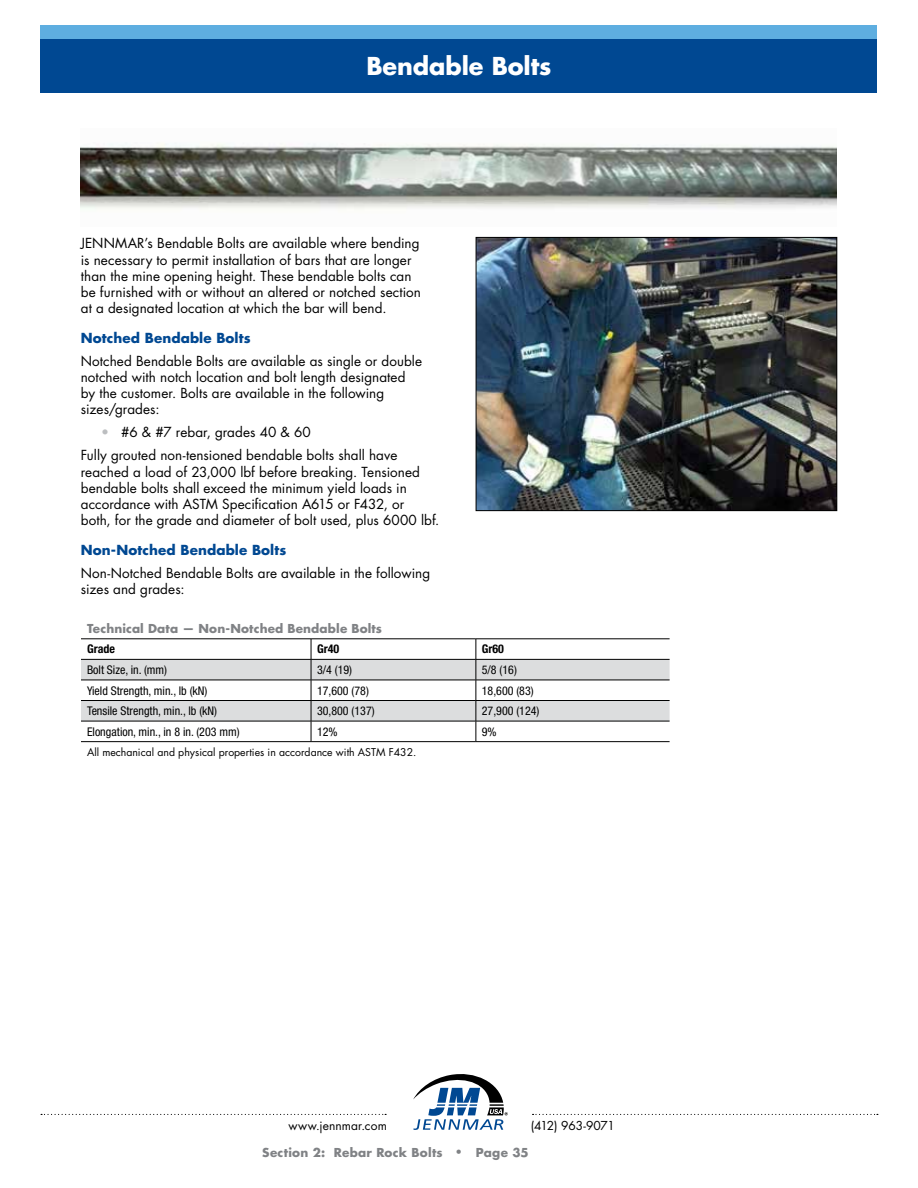
<style>
.page{position:relative;width:918px;height:1188px;background:#fff}
.page>*{position:absolute;margin:0;border:0;box-sizing:border-box;transform-origin:0 0}
.t1{font:700 24px "Futura Std";letter-spacing:-.005em;color:#fff}
.t2{font:13.5px/16.2px "Futura Std";letter-spacing:.005em;color:#000}
.t3{font:700 13.5px "Futura Std";letter-spacing:.01em;color:#004892}
.t4{font:condensed 12px "Helvetica Neue LT Std";color:#000}
.t5{font:700 12px "Futura Std";letter-spacing:.015em;color:#808285}
.t6{font:12px "Futura Std";letter-spacing:.005em;color:#000}
.t7{font:12px "Futura Std";letter-spacing:-.03em;color:#000}
.t8{font:700 condensed 12px "Helvetica Neue LT Std";color:#000}
.t9{font:10.5px "Futura Std";color:#000}
.s1{color:#bcbec0}
.s2{font-family:"Helvetica Neue LT Std";font-weight:400}
</style>
<div class="page">
<div style="left:40px;top:25px;width:838px;height:68px;background:#004892"></div>
<svg style="left:413px;top:1074px;width:95px;height:56px"></svg>
<svg style="left:41px;top:1114px;width:345px;height:1px"></svg>
<svg style="left:533px;top:1114px;width:345px;height:1px"></svg>
<div style="left:40px;top:25px;width:838px;height:14px;background:#5eaee0"></div>
<img style="left:81px;top:143px;width:756px;height:66px">
<img style="left:478px;top:239px;width:357px;height:270px">
<div style="left:476px;top:237px;width:361px;height:274px;border:1px solid #000"></div>
<svg style="left:81px;top:639px;width:589px;height:102px"></svg>
<hr style="left:81px;top:741px;width:230px;height:1px;background:#000">
<hr style="left:311px;top:741px;width:165px;height:1px;background:#000">
<hr style="left:476px;top:741px;width:194px;height:1px;background:#000">
<h1 class="t1" style="left:366px;top:50px;width:187px">Bendable Bolts</h1>
<p class="t2" style="left:81px;top:235px;width:342px">JENNMAR’s Bendable Bolts are available where bending is necessary to permit installation of bars that are longer than the mine opening height. These bendable bolts can be furnished with or without an altered or notched section at a designated location at which the bar will bend.</p>
<p class="t3" style="left:81px;top:329px;width:171px">Notched Bendable Bolts</p>
<p class="t2" style="left:81px;top:353px;width:343px">Notched Bendable Bolts are available as single or double notched with notch location and bolt length designated by the customer. Bolts are available in the following sizes/grades:</p>
<p class="t2" style="left:81px;top:421px;width:318px;line-height:23px;text-indent:20px"><span class="s1">•</span> #6 &amp; #7 rebar, grades 40 &amp; 60<br>Fully grouted non-tensioned bendable bolts shall have</p>
<p class="t2" style="left:81px;top:464px;width:360px">reached a load of 23,000 lbf before breaking. Tensioned bendable bolts shall exceed the minimum yield loads in accordance with ASTM Specification A615 or F432, or<br>both, for the grade and diameter of bolt used, plus 6000 lbf.</p>
<p class="t3" style="left:81px;top:541px;width:207px">Non-Notched Bendable Bolts</p>
<p class="t2" style="left:81px;top:565px;width:351px">Non-Notched Bendable Bolts are available in the following sizes and grades:</p>
<p class="t5" style="left:87px;top:620px;width:297px">Technical Data — Non-Notched Bendable Bolts</p>
<p class="t8" style="left:87px;top:642px;width:29px">Grade</p>
<p class="t8" style="left:317px;top:642px;width:24px">Gr40</p>
<p class="t8" style="left:482px;top:642px;width:24px">Gr60</p>
<p class="t4" style="left:87px;top:663px;width:82px">Bolt Size, in. (mm)</p>
<p class="t4" style="left:317px;top:663px;width:37px">3/4 (19)</p>
<p class="t4" style="left:482px;top:663px;width:37px">5/8 (16)</p>
<p class="t4" style="left:87px;top:683px;width:122px">Yield Strength, min., lb (kN)</p>
<p class="t4" style="left:317px;top:683px;width:53px">17,600 (78)</p>
<p class="t4" style="left:482px;top:683px;width:53px">18,600 (83)</p>
<p class="t4" style="left:87px;top:704px;width:132px">Tensile Strength, min., lb (kN)</p>
<p class="t4" style="left:317px;top:704px;width:59px">30,800 (137)</p>
<p class="t4" style="left:482px;top:704px;width:59px">27,900 (124)</p>
<p class="t4" style="left:87px;top:724px;width:154px">Elongation, min., in 8 in. (203 mm)</p>
<p class="t4" style="left:317px;top:724px;width:22px">12%</p>
<p class="t4" style="left:482px;top:724px;width:16px">9%</p>
<p class="t9" style="left:87px;top:746px;width:331px">All mechanical and physical properties in accordance with ASTM F432.</p>
<p class="t6" style="left:288px;top:1118px;width:100px">www.jennmar.com</p>
<p class="t7" style="left:531px;top:1118px;width:85px">(412) 963-9071</p>
<p class="t5" style="left:262px;top:1144px;width:268px">Section 2: Rebar Rock Bolts <span class="s2">•</span> Page 35</p>
</div>
